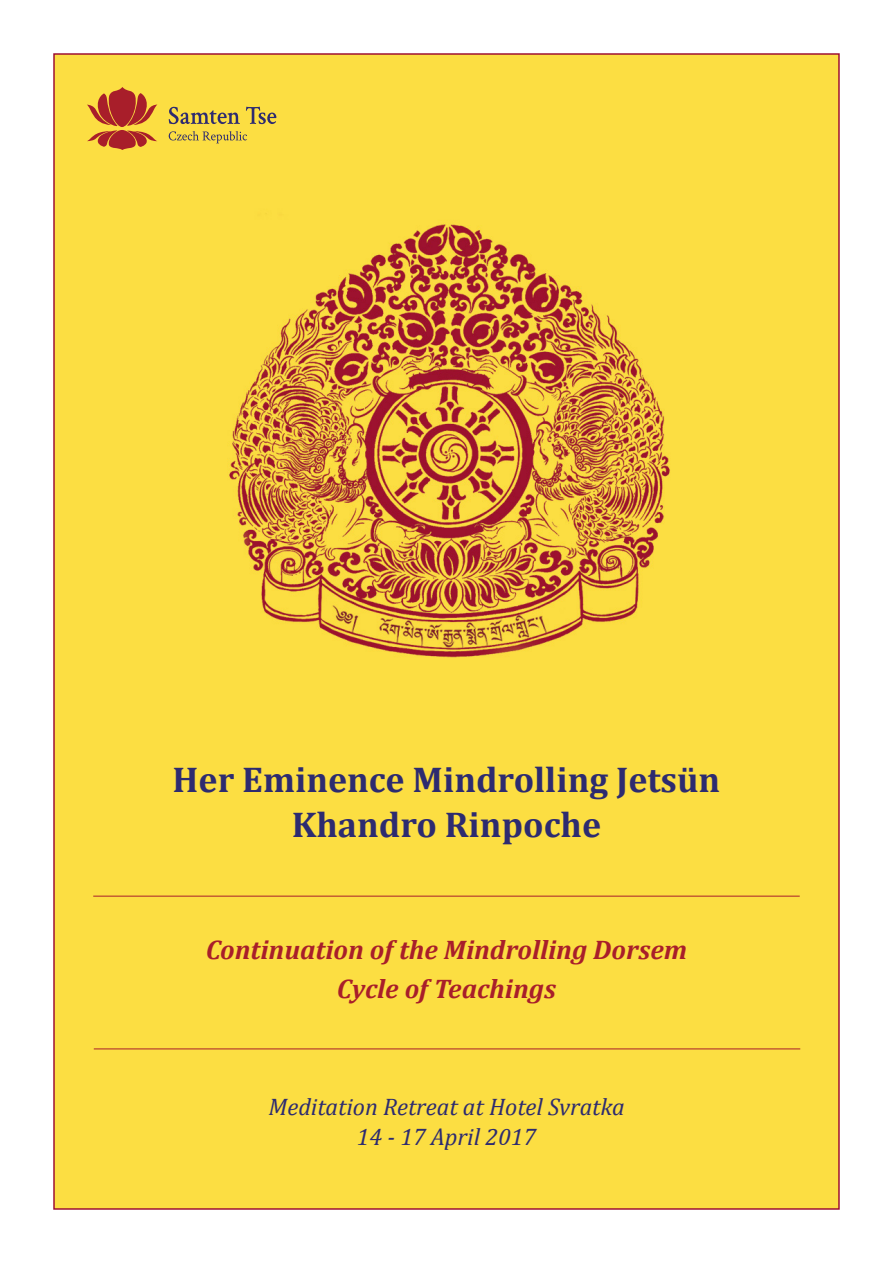
<style>
.page{position:relative;width:893px;height:1263px;background:#fff}
.page>*{position:absolute;margin:0;border:0;box-sizing:border-box;transform-origin:0 0}
.t1{font:700 36px "Cambria";color:#2d2b70}
.t2{font:italic 700 27px "Cambria";color:#a81e2a}
.t3{font:italic 24px "Cambria";color:#2d2b70}
</style>
<div class="page">
<div style="left:53px;top:53px;width:787px;height:1157px;background:#fcde42;border:2px solid #9e1131"></div>
<img style="left:229px;top:223px;width:441px;height:435px">
<svg style="left:87px;top:87px;width:70px;height:63px"></svg>
<svg style="left:169px;top:107px;width:71px;height:17px"></svg>
<svg style="left:246px;top:107px;width:30px;height:17px"></svg>
<svg style="left:169px;top:131px;width:78px;height:12px"></svg>
<hr style="left:93px;top:896px;width:707px;height:1px;background:#a81e2a">
<hr style="left:94px;top:1048px;width:706px;height:1px;background:#a81e2a">
<p class="t1" style="left:173px;top:754px;width:549px">Her Eminence Mindrolling Jetsün</p>
<p class="t1" style="left:292px;top:799px;width:311px">Khandro Rinpoche</p>
<p class="t2" style="left:206px;top:931px;width:483px">Continuation of the Mindrolling Dorsem</p>
<p class="t2" style="left:337px;top:970px;width:221px">Cycle of Teachings</p>
<p class="t3" style="left:268px;top:1090px;width:358px">Meditation Retreat at Hotel Svratka</p>
<p class="t3" style="left:357px;top:1120px;width:181px">14 - 17 April 2017</p>
</div>
